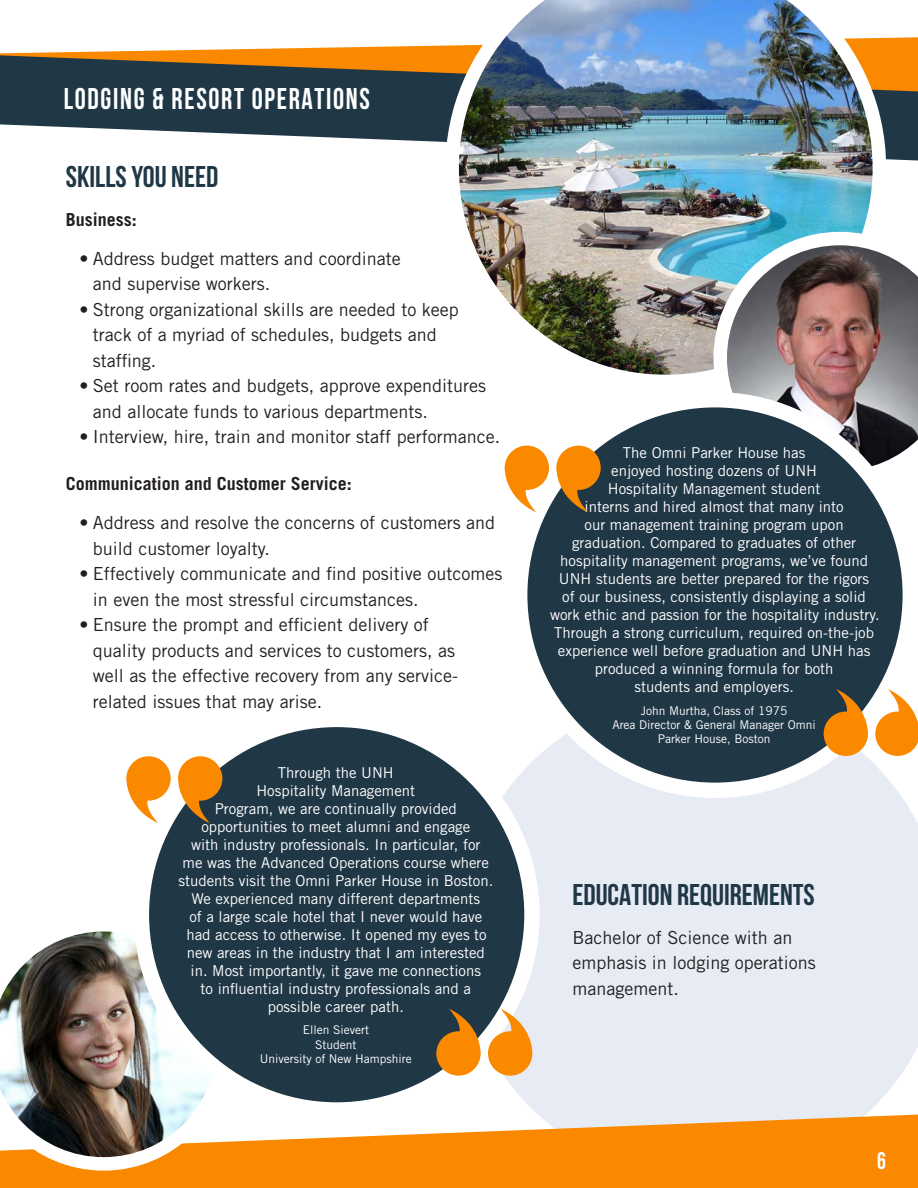
<style>
.page{position:relative;width:918px;height:1188px;background:#fff}
.page>*{position:absolute;margin:0;border:0;box-sizing:border-box;transform-origin:0 0}
.Intro_Title{font:700 30px "Bebas Neue";color:#203746}
.t1{font:700 30px "Bebas Neue";letter-spacing:.06em;color:#fff;scale:.93 1}
.t2{font:700 24px "Bebas Neue";color:#fff;scale:.93 1}
.Text_Black{font:18px/25.5px "Trade Gothic";color:#231f20}
.Text_Black-2{font:700 18px "Trade Gothic";color:#231f20}
.Text_Black-3{font:15px/18px "Trade Gothic";color:#fff;text-align:center}
.Text_Black-4{font:12px/14.4px "Trade Gothic";color:#fff;text-align:center}
</style>
<div class="page">
<div style="left:502px;top:734px;width:416px;height:381px;background:#e6ebf4"></div>
<svg style="left:0;top:37px;width:918px;height:18px"></svg>
<svg style="left:0;top:55px;width:918px;height:106px;fill:#203746"></svg>
<svg style="left:0;top:1115px;width:918px;height:73px;background:#f99b29"></svg>
<img style="left:445px;top:0;width:441px;height:375px">
<img style="left:0;top:931px;width:230px;height:240px">
<div style="left:141px;top:719px;width:391px;height:391px;background:#203746;border-radius:50%"></div>
<div style="left:134px;top:712px;width:406px;height:406px;border:15px solid #fff;border-radius:50%"></div>
<svg style="left:436px;top:1009px;width:46px;height:67px"></svg>
<svg style="left:488px;top:1009px;width:45px;height:67px;background:#f0af60"></svg>
<svg style="left:177px;top:756px;width:45px;height:67px"></svg>
<svg style="left:126px;top:756px;width:45px;height:67px"></svg>
<img style="left:713px;top:232px;width:205px;height:235px">
<div style="left:520px;top:400px;width:390px;height:390px;background:#203746;border-radius:50%"></div>
<div style="left:512px;top:392px;width:406px;height:406px;border:15px solid #fff;border-radius:50%"></div>
<svg style="left:824px;top:689px;width:45px;height:67px"></svg>
<svg style="left:875px;top:689px;width:43px;height:67px"></svg>
<svg style="left:555px;top:446px;width:46px;height:67px"></svg>
<svg style="left:504px;top:446px;width:45px;height:67px"></svg>
<p class="t1" style="left:64px;top:82px;width:331px">LODGING &amp; RESORT OPERATIONS</p>
<p class="Intro_Title" style="left:66px;top:160px;width:154px">SKILLS YOU NEED</p>
<p class="Text_Black-2" style="left:66px;top:208px;width:72px">Business:</p>
<p class="Text_Black" style="left:93px;top:245px;width:309px;text-indent:-14px">• Address budget matters and coordinate and supervise workers.</p>
<p class="Text_Black" style="left:93px;top:296px;width:367px;text-indent:-14px">• Strong organizational skills are needed to keep track of a myriad of schedules, budgets and staffing.</p>
<p class="Text_Black" style="left:93px;top:373px;width:395px;text-indent:-14px">• Set room rates and budgets, approve expenditures and allocate funds to various departments.</p>
<p class="Text_Black" style="left:79px;top:424px;width:422px">• Interview, hire, train and monitor staff performance.</p>
<p class="Text_Black-2" style="left:66px;top:473px;width:288px">Communication and Customer Service:</p>
<p class="Text_Black" style="left:93px;top:510px;width:404px;text-indent:-14px">• Address and resolve the concerns of customers and build customer loyalty.</p>
<p class="Text_Black" style="left:93px;top:561px;width:411px;text-indent:-14px">• Effectively communicate and find positive outcomes in even the most stressful circumstances.</p>
<p class="Text_Black" style="left:93px;top:612px;width:367px;text-indent:-14px">• Ensure the prompt and efficient delivery of quality products and services to customers, as well as the effective recovery from any service&shy;related issues that may arise.</p>
<p class="Text_Black-3" style="left:178px;top:764px;width:316px">Through the UNH<br>Hospitality Management<br>Program, we are continually provided opportunities to meet alumni and engage<br>with industry professionals. In particular, for<br>me was the Advanced Operations course where students visit the Omni Parker House in Boston.<br>We experienced many different departments<br>of a large scale hotel that I never would have had access to otherwise. It opened my eyes to new areas in the industry that I am interested in. Most importantly, it gave me connections<br>to influential industry professionals and a possible career path.</p>
<p class="Text_Black-4" style="left:260px;top:1023px;width:154px">Ellen Sievert<br>Student<br>University of New Hampshire</p>
<p class="Text_Black-3" style="left:550px;top:444px;width:331px">The Omni Parker House has<br>enjoyed hosting dozens of UNH<br>Hospitality Management student<br>interns and hired almost that many into<br>our management training program upon graduation. Compared to graduates of other hospitality management programs, we’ve found UNH students are better prepared for the rigors<br>of our business, consistently displaying a solid work ethic and passion for the hospitality industry.<br>Through a strong curriculum, required on-the-job experience well before graduation and UNH has produced a winning formula for both<br>students and employers.</p>
<p class="Text_Black-4" style="left:612px;top:703px;width:205px">John Murtha, Class of 1975<br>Area Director &amp; General Manager Omni<br>Parker House, Boston</p>
<p class="Intro_Title" style="left:572px;top:878px;width:244px">EDUCATION REQUIREMENTS</p>
<p class="Text_Black" style="left:572px;top:924px;width:245px">Bachelor of Science with an emphasis in lodging operations management.</p>
<p class="t2" style="left:877px;top:1148px;width:11px">6</p>
</div>
